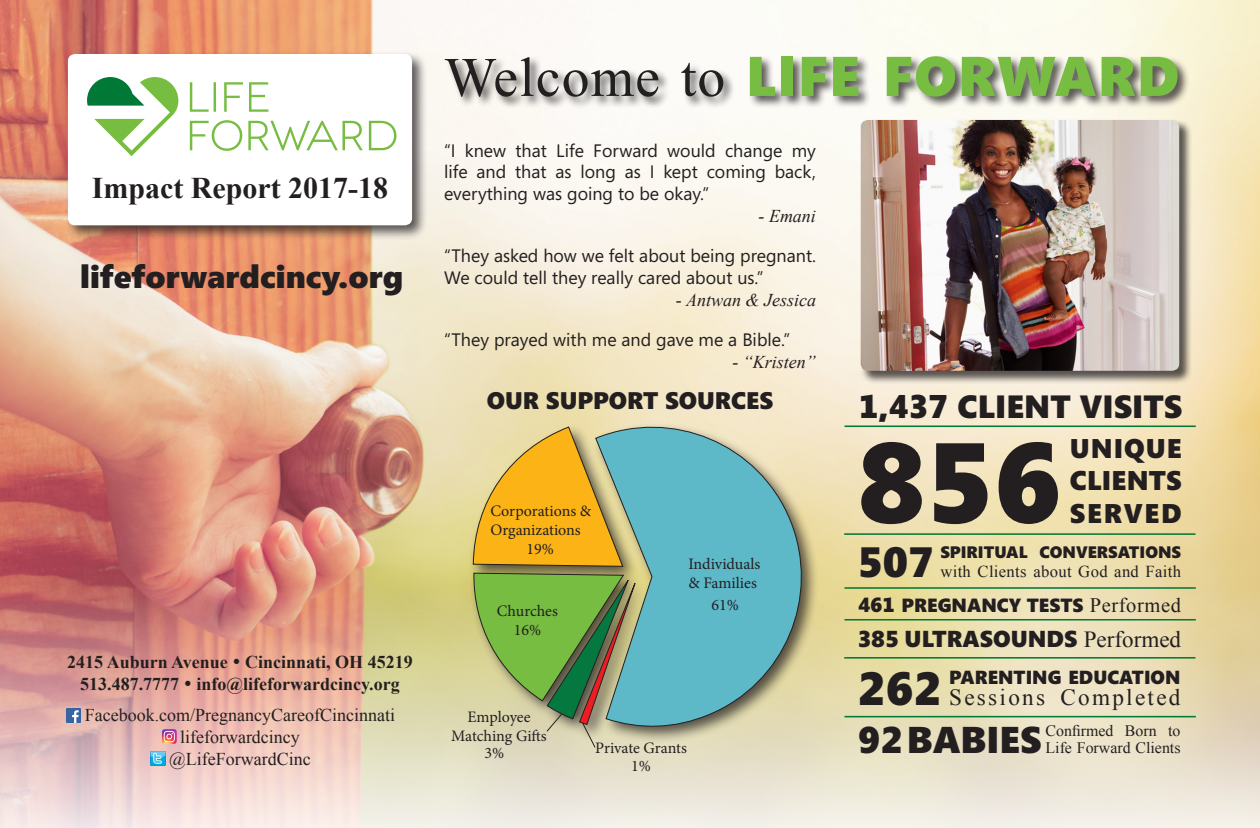
<style>
.page{position:relative;width:1260px;height:828px;background:#fff}
.page>*{position:absolute;margin:0;border:0;box-sizing:border-box;transform-origin:0 0}
.t1{font:900 113.4px "Segoe";color:#231f20}
.t2{font:900 55.8px "Segoe";letter-spacing:.02em;color:#77bd42}
.t3{font:900 46.6px "Segoe";color:#231f20}
.t4{font:900 42.4px "Segoe";color:#231f20}
.t5{font:900 37.4px "Segoe";color:#231f20}
.t6{font:900 32.2px "Segoe";color:#231f20}
.t7{font:900 32px "Segoe";color:#231f20}
.t8{font:700 30px "Times New Roman";color:#231f20}
.t9{font:900 27px "Segoe";letter-spacing:.035em;color:#231f20}
.t10{font:900 27px "Segoe";letter-spacing:.005em;color:#231f20}
.t11{font:900 24px "Segoe";color:#231f20}
.t12{font:23.2px "Times New Roman";letter-spacing:.1em;color:#231f20}
.t13{font:900 23px "Segoe";color:#231f20}
.t14{font:900 19.2px "Segoe";color:#231f20}
.t15{font:900 19px "Segoe";color:#231f20}
.t16{font:18px/21.6px "Segoe";color:#231f20;text-align:justify}
.t17{font:700 18px "Times New Roman";color:#231f20}
.t18{font:18px "Times New Roman";color:#231f20}
.t19{font:italic 18px "Times New Roman";color:#231f20}
.t20{font:16.6px/19.2px "Times New Roman";letter-spacing:.02em;color:#231f20}
.t21{font:16px/19.2px "Minion Pro";color:#231f20}
.t22{font:15.8px/17px "Times New Roman";color:#231f20}
.s1{font-family:"Times New Roman";font-weight:400;color:#231f20}
.s2{font-size:32.8px}
.s3{font-family:"Segoe";font-weight:900}
.s4{font-size:20.4px}
.s5{font-family:"Times New Roman";font-weight:400;font-size:20.4px}
.s6{font-family:"Times New Roman";font-weight:400}
</style>
<div class="page">
<img style="left:0;top:0;width:1260px;height:828px">
<div style="left:860px;top:120px;width:332px;height:264px;background:#231f20;opacity:.75"></div>
<img style="left:861px;top:120px;width:318px;height:251px">
<div style="left:65px;top:51px;width:363px;height:190px;background:#231f20;opacity:.75"></div>
<div style="left:68px;top:54px;width:344px;height:171px;background:#fff;border-radius:7px"></div>
<svg style="left:87px;top:77px;width:91px;height:79px"></svg>
<svg style="left:190px;top:82px;width:78px;height:30px"></svg>
<svg style="left:190px;top:120px;width:206px;height:31px"></svg>
<div style="left:469px;top:422px;width:350px;height:323px;background:#231f20;opacity:.75"></div>
<svg style="left:595px;top:407px;width:227px;height:323px;background:#88beb9"></svg>
<svg style="left:473px;top:427px;width:150px;height:140px;background:#e3b746"></svg>
<div style="left:444px;top:54px;width:746px;height:55px;background:#231f20;opacity:.75"></div>
<img style="left:67px;top:708px;width:14px;height:14px">
<img style="left:162px;top:730px;width:15px;height:14px">
<img style="left:151px;top:751px;width:14px;height:14px">
<svg style="left:473px;top:573px;width:162px;height:176px;background:#8cad69"></svg>
<hr style="left:844px;top:533px;width:352px;height:2px;background:#007836">
<hr style="left:844px;top:426px;width:352px;height:1px;background:#007836">
<hr style="left:844px;top:587px;width:352px;height:2px;background:#007836">
<hr style="left:844px;top:619px;width:352px;height:2px;background:#007836">
<hr style="left:844px;top:657px;width:352px;height:2px;background:#007836">
<hr style="left:844px;top:716px;width:352px;height:1px;background:#007836">
<p class="t8" style="left:92px;top:167px;width:298px">Impact Report 2017-18</p>
<p class="t7" style="left:80px;top:258px;width:325px">lifeforwardcincy.org</p>
<p class="t17" style="left:67px;top:650px;width:347px">2415 Auburn Avenue • Cincinnati, OH 45219</p>
<p class="t17" style="left:80px;top:672px;width:321px">513.487.7777 • info@lifeforwardcincy.org</p>
<p class="t18" style="left:85px;top:703px;width:312px">Facebook.com/PregnancyCareofCincinnati</p>
<p class="t18" style="left:180px;top:725px;width:121px">lifeforwardcincy</p>
<p class="t18" style="left:169px;top:746px;width:143px">@LifeForwardCinc</p>
<p class="t2" style="left:444px;top:44px;width:737px"><span class="s1">Welcome to</span> LIFE FORWARD</p>
<p class="t16" style="left:444px;top:139px;width:373px">“I knew that Life Forward would change my life and that as long as I kept coming back, everything was going to be okay.”</p>
<p class="t19" style="left:759px;top:203px;width:59px">- Emani</p>
<p class="t16" style="left:444px;top:245px;width:374px">“They asked how we felt about being pregnant.<br>We could tell they really cared about us.”</p>
<p class="t19" style="left:676px;top:287px;width:142px">- Antwan &amp; Jessica</p>
<p class="t16" style="left:444px;top:329px;width:348px">“They prayed with me and gave me a Bible.”</p>
<p class="t19" style="left:732px;top:350px;width:85px">- “Kristen”</p>
<p class="t11" style="left:487px;top:386px;width:288px">OUR SUPPORT SOURCES</p>
<p class="t21" style="left:490px;top:501px;width:102px">Corporations &amp;<br>Organizations</p>
<p class="t21" style="left:526px;top:540px;width:29px">19%</p>
<p class="t21" style="left:497px;top:601px;width:63px">Churches</p>
<p class="t21" style="left:514px;top:620px;width:29px">16%</p>
<p class="t21" style="left:468px;top:707px;width:65px">Employee</p>
<p class="t21" style="left:451px;top:726px;width:97px">Matching Gifts</p>
<p class="t21" style="left:485px;top:744px;width:21px">3%</p>
<p class="t21" style="left:688px;top:554px;width:74px">Individuals</p>
<p class="t21" style="left:688px;top:573px;width:70px">&amp; Families</p>
<p class="t21" style="left:711px;top:595px;width:29px">61%</p>
<p class="t21" style="left:595px;top:738px;width:93px">Private Grants</p>
<p class="t21" style="left:631px;top:757px;width:21px">1%</p>
<p class="t6" style="left:859px;top:387px;width:325px"><span class="s2">1,437</span> CLIENT VISITS</p>
<p class="t9" style="left:1070px;top:432px;width:113px">UNIQUE</p>
<p class="t10" style="left:1070px;top:465px;width:113px">CLIENTS</p>
<p class="t9" style="left:1070px;top:497px;width:113px">SERVED</p>
<p class="t1" style="left:857px;top:416px;width:205px">856</p>
<p class="t4" style="left:857px;top:537px;width:78px">507</p>
<p class="t20" style="left:940px;top:542px;width:242px"><span class="s3">SPIRITUAL CONVERSATIONS </span>with Clients about God and Faith</p>
<p class="t14" style="left:858px;top:594px;width:325px"><span class="s4">461</span> PREGNANCY TESTS <span class="s5">Performed</span></p>
<p class="t13" style="left:857px;top:626px;width:325px">385 ULTRASOUNDS <span class="s6">Performed</span></p>
<p class="t15" style="left:949px;top:666px;width:233px">PARENTING EDUCATION</p>
<p class="t12" style="left:949px;top:682px;width:233px">Sessions Completed</p>
<p class="t5" style="left:858px;top:718px;width:185px">92BABIES</p>
<p class="t22" style="left:1046px;top:722px;width:137px">Confirmed Born to<br>Life Forward Clients</p>
<p class="t3" style="left:857px;top:661px;width:85px">262</p>
</div>
